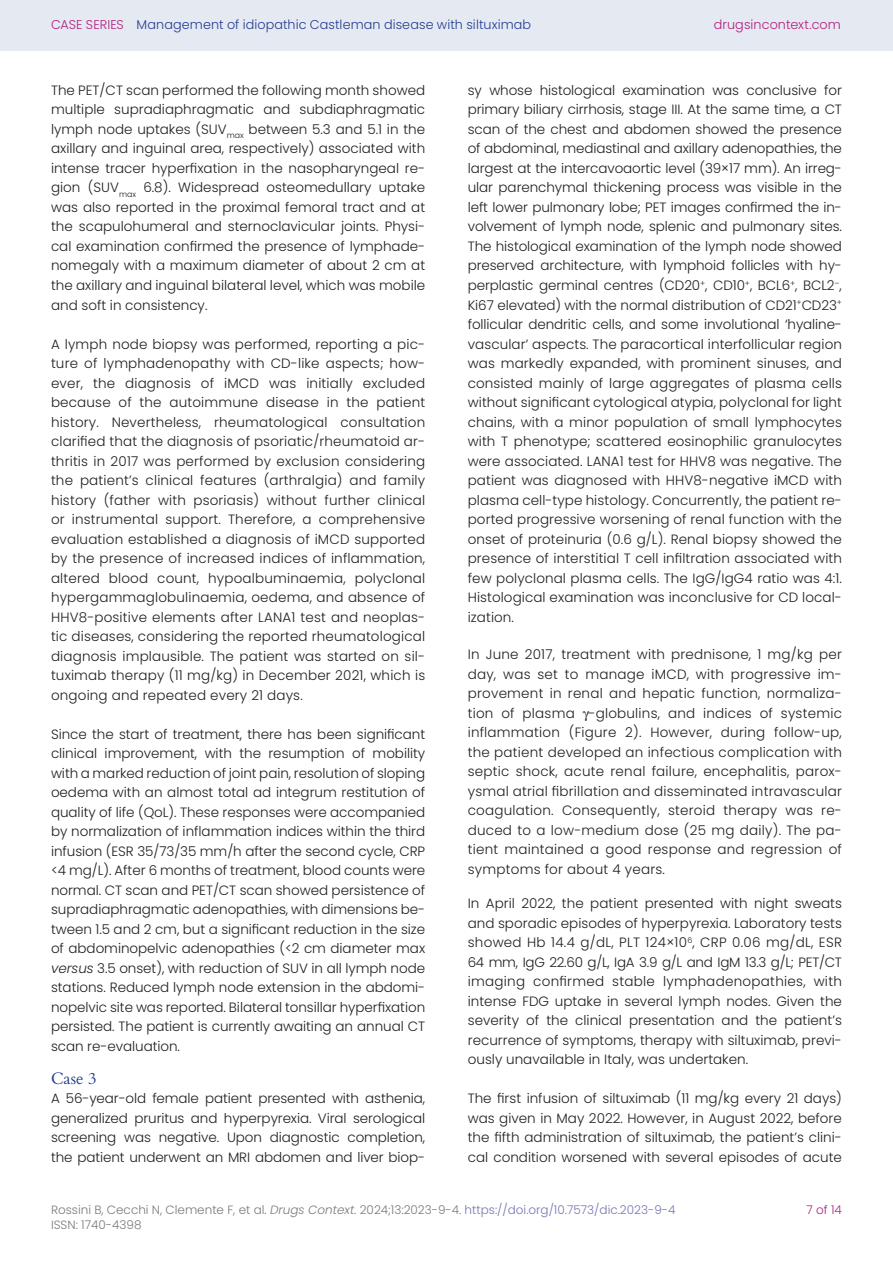
<style>
.page{position:relative;width:893px;height:1263px;background:#fff}
.page>*{position:absolute;margin:0;border:0;box-sizing:border-box;transform-origin:0 0}
.t1{font:16.5px "Cardo";color:#243d91}
.Body_Black{font:300 13.5px/19.5px "Poppins";color:#231f20;text-align:justify}
.Body_Black_First{font:300 13.5px/19.5px "Poppins";color:#231f20;text-align:justify}
.t2{font:300 12.75px "Poppins";letter-spacing:.01em;color:#243d91}
.t3{font:300 12.75px "Poppins";letter-spacing:.01em;color:#b21f81}
.t4{font:300 12px "Poppins";color:#7c7878}
.t5{font:300 12px "Poppins";color:#b21f81}
.s1{color:#b21f81}
.s2{font-style:italic}
.s3{color:#7376b2}
</style>
<div class="page">
<div style="left:0;top:0;width:893px;height:51px;background:#e5eaf2"></div>
<p class="t2" style="left:51px;top:17px;width:482px"><span class="s1">CASE SERIES</span> Management of idiopathic Castleman disease with siltuximab</p>
<p class="t3" style="left:714px;top:17px;width:129px">drugsincontext.com</p>
<p class="Body_Black" style="left:51px;top:81px;width:376px">The PET/CT scan performed the following month showed multiple supradiaphragmatic and subdiaphragmatic lymph node uptakes (SUV<sub>max</sub> between 5.3 and 5.1 in the axillary and inguinal area, respectively) associated with intense tracer hyperfixation in the nasopharyngeal re&shy;gion (SUV<sub>max</sub> 6.8). Widespread osteomedullary uptake was also reported in the proximal femoral tract and at the scapulohumeral and sternoclavicular joints. Physi&shy;cal examination confirmed the presence of lymphade&shy;nomegaly with a maximum diameter of about 2 cm at the axillary and inguinal bilateral level, which was mobile and soft in consistency.</p>
<p class="Body_Black" style="left:51px;top:334px;width:376px">A lymph node biopsy was performed, reporting a pic&shy;ture of lymphadenopathy with CD-like aspects; how&shy;ever, the diagnosis of iMCD was initially excluded because of the autoimmune disease in the patient history. Nevertheless, rheumatological consultation clarified that the diagnosis of psoriatic/rheumatoid ar&shy;thritis in 2017 was performed by exclusion considering the patient’s clinical features (arthralgia) and family history (father with psoriasis) without further clinical or instrumental support. Therefore, a comprehensive evaluation established a diagnosis of iMCD supported by the presence of increased indices of inflammation, altered blood count, hypoalbuminaemia, polyclonal hypergammaglobulinaemia, oedema, and absence of HHV8-positive elements after LANA1 test and neoplas&shy;tic diseases, considering the reported rheumatological diagnosis implausible. The patient was started on sil&shy;tuximab therapy (11 mg/kg) in December 2021, which is ongoing and repeated every 21 days.</p>
<p class="Body_Black" style="left:51px;top:724px;width:376px">Since the start of treatment, there has been significant clinical improvement, with the resumption of mobility with a marked reduction of joint pain, resolution of sloping oedema with an almost total ad integrum restitution of quality of life (QoL). These responses were accompanied by normalization of inflammation indices within the third infusion (ESR 35/73/35 mm/h after the second cycle, CRP &lt;4 mg/L). After 6 months of treatment, blood counts were normal. CT scan and PET/CT scan showed persistence of supradiaphragmatic adenopathies, with dimensions be&shy;tween 1.5 and 2 cm, but a significant reduction in the size of abdominopelvic adenopathies (&lt;2 cm diameter max <span class="s2">versus</span> 3.5 onset), with reduction of SUV in all lymph node stations. Reduced lymph node extension in the abdomi&shy;nopelvic site was reported. Bilateral tonsillar hyperfixation persisted. The patient is currently awaiting an annual CT scan re-evaluation.</p>
<h3 class="t1" style="left:51px;top:1065px;width:47px">Case 3</h3>
<p class="Body_Black_First" style="left:51px;top:1089px;width:376px">A 56-year-old female patient presented with asthenia, generalized pruritus and hyperpyrexia. Viral serological screening was negative. Upon diagnostic completion, the patient underwent an MRI abdomen and liver biop-</p>
<p class="Body_Black_First" style="left:468px;top:81px;width:376px">sy whose histological examination was conclusive for primary biliary cirrhosis, stage III. At the same time, a CT scan of the chest and abdomen showed the presence of abdominal, mediastinal and axillary adenopathies, the largest at the intercavoaortic level (39×17 mm). An irreg&shy;ular parenchymal thickening process was visible in the left lower pulmonary lobe; PET images confirmed the in&shy;volvement of lymph node, splenic and pulmonary sites.<br>The histological examination of the lymph node showed preserved architecture, with lymphoid follicles with hy&shy;perplastic germinal centres (CD20<sup>+</sup>, CD10<sup>+</sup>, BCL6<sup>+</sup>, BCL2<sup>–</sup>, Ki67 elevated) with the normal distribution of CD21<sup>+</sup>CD23<sup>+ </sup>follicular dendritic cells, and some involutional ‘hyaline&shy;vascular’ aspects. The paracortical interfollicular region was markedly expanded, with prominent sinuses, and consisted mainly of large aggregates of plasma cells without significant cytological atypia, polyclonal for light chains, with a minor population of small lymphocytes with T phenotype; scattered eosinophilic granulocytes were associated. LANA1 test for HHV8 was negative. The patient was diagnosed with HHV8-negative iMCD with plasma cell-type histology. Concurrently, the patient re&shy;ported progressive worsening of renal function with the onset of proteinuria (0.6 g/L). Renal biopsy showed the presence of interstitial T cell infiltration associated with few polyclonal plasma cells. The IgG/IgG4 ratio was 4:1.<br>Histological examination was inconclusive for CD local&shy;ization.</p>
<p class="Body_Black" style="left:468px;top:645px;width:376px">In June 2017, treatment with prednisone, 1 mg/kg per day, was set to manage iMCD, with progressive im&shy;provement in renal and hepatic function, normaliza&shy;tion of plasma -globulins, and indices of systemic inflammation (Figure 2). However, during follow-up, the patient developed an infectious complication with septic shock, acute renal failure, encephalitis, parox&shy;ysmal atrial fibrillation and disseminated intravascular coagulation. Consequently, steroid therapy was re&shy;duced to a low-medium dose (25 mg daily). The pa&shy;tient maintained a good response and regression of symptoms for about 4 years.</p>
<p class="Body_Black" style="left:468px;top:894px;width:376px">In April 2022, the patient presented with night sweats and sporadic episodes of hyperpyrexia. Laboratory tests showed Hb 14.4 g/dL, PLT 124×10<sup>6</sup>, CRP 0.06 mg/dL, ESR 64 mm, IgG 22.60 g/L, IgA 3.9 g/L and IgM 13.3 g/L; PET/CT imaging confirmed stable lymphadenopathies, with intense FDG uptake in several lymph nodes. Given the severity of the clinical presentation and the patient’s recurrence of symptoms, therapy with siltuximab, previ&shy;ously unavailable in Italy, was undertaken.</p>
<p class="Body_Black" style="left:468px;top:1089px;width:376px">The first infusion of siltuximab (11 mg/kg every 21 days) was given in May 2022. However, in August 2022, before the fifth administration of siltuximab, the patient’s clini&shy;cal condition worsened with several episodes of acute</p>
<p class="t4" style="left:51px;top:1203px;width:626px">Rossini B, Cecchi N, Clemente F, et al. <span class="s2">Drugs Context</span>. 2024;13:2023-9-4. <span class="s3">https://doi.org/10.7573/dic.2023-9-4</span></p>
<p class="t5" style="left:806px;top:1203px;width:37px">7 of 14</p>
<p class="t4" style="left:51px;top:1218px;width:92px">ISSN: 1740-4398</p>
</div>
